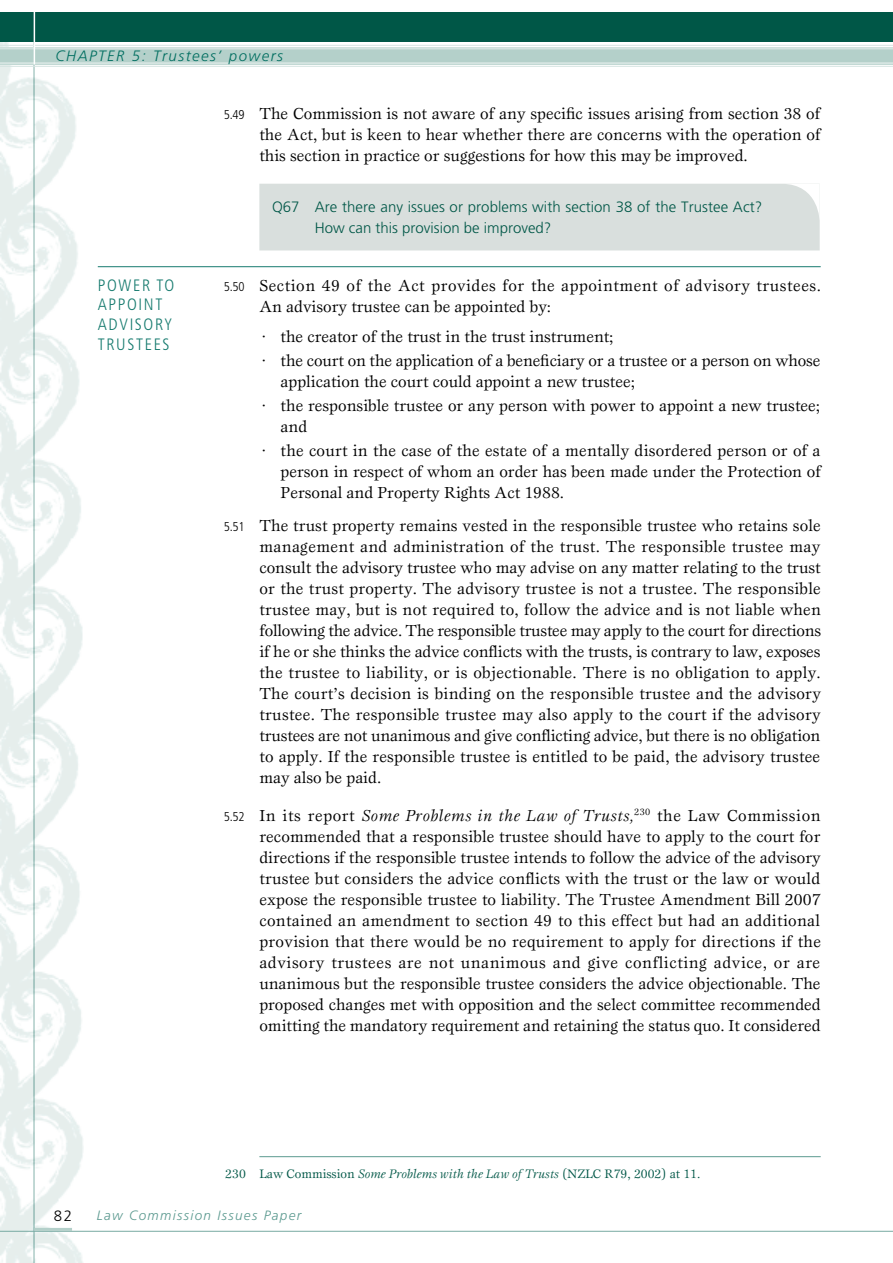
<style>
.page{position:relative;width:893px;height:1263px;background:#fff}
.page>*{position:absolute;margin:0;border:0;box-sizing:border-box;transform-origin:0 0}
.t1{font:16.5px/21px "Esprit Maori";color:#000}
.t2{font:16.5px/21px "Esprit Maori";letter-spacing:.03em;color:#000}
.t3{font:300 condensed 16.5px/19.8px "Frutiger";letter-spacing:.1em;color:#177b6f}
.t4{font:300 15px/21px "Frutiger Maori";letter-spacing:.005em;color:#005747}
.t5{font:italic 300 15px "Frutiger Maori";letter-spacing:.1em;color:#006e60}
.t6{font:300 15px "Frutiger";color:#000}
.t7{font:italic 300 13.5px "Frutiger Maori";letter-spacing:.1em;color:#5c9a90}
.t8{font:12.75px "Esprit Maori";color:#005747}
.s1{font-family:"Frutiger";font-weight:300;font-stretch:condensed;font-size:12.75px}
.s2{font-style:italic}
.s3{color:#005847}
</style>
<div class="page">
<img style="left:0;top:42px;width:84px;height:1221px">
<div style="left:0;top:12px;width:893px;height:30px;background:#005747"></div>
<svg style="left:0;top:45px;width:893px;height:22px;background:#c4dad5"></svg>
<hr style="left:34px;top:8px;width:1px;height:56px;background:#fff">
<div style="left:259px;top:184px;width:561px;height:66px;background:#d9dfdd"></div>
<hr style="left:259px;top:1156px;width:562px;height:1px;background:#5c9a90">
<hr style="left:98px;top:266px;width:723px;height:1px;background:#177b6f">
<hr style="left:0;top:1231px;width:893px;height:1px;background:#78aaa3">
<hr style="left:34px;top:1228px;width:38px;height:3px;background:#b4d0ca">
<p class="t5" style="left:56px;top:48px;width:229px">CHAPTER 5: Trustees’ powers</p>
<p class="t3" style="left:98px;top:275px;width:78px">POWER TO<br>APPOI NT<br>ADVI SORY<br>TRUSTEES</p>
<p class="t1" style="left:259px;top:102px;width:563px;text-align:justify;text-indent:-36px"><span class="s1">5.49</span> The Commission is not aware of any specific issues arising from section 38 of the Act, but is keen to hear whether there are concerns with the operation of this section in practice or suggestions for how this may be improved.</p>
<p class="t4" style="left:315px;top:197px;width:449px;text-indent:-43px">Q67 Are there any issues or problems with section 38 of the Trustee Act?<br>How can this provision be improved?</p>
<p class="t2" style="left:259px;top:275px;width:563px;text-indent:-36px"><span class="s1">5.50</span> Section 49 of the Act provides for the appointment of advisory trustees.<br>An advisory trustee can be appointed by:</p>
<p class="t1" style="left:259px;top:324px;width:563px;line-height:24.2px">· the creator of the trust in the trust instrument;<br>· the court on the application of a beneficiary or a trustee or a person on whose</p>
<p class="t1" style="left:259px;top:369px;width:562px;line-height:24.2px;text-indent:21px">application the court could appoint a new trustee;<br>· the responsible trustee or any person with power to appoint a new trustee;</p>
<p class="t1" style="left:259px;top:414px;width:563px;line-height:24.2px;text-indent:21px">and<br>· the court in the case of the estate of a mentally disordered person or of a</p>
<p class="t1" style="left:281px;top:461px;width:542px">person in respect of whom an order has been made under the Protection of<br>Personal and Property Rights Act 1988.</p>
<p class="t1" style="left:259px;top:515px;width:563px;text-align:justify;text-indent:-36px"><span class="s1">5.51</span> The trust property remains vested in the responsible trustee who retains sole management and administration of the trust. The responsible trustee may consult the advisory trustee who may advise on any matter relating to the trust or the trust property. The advisory trustee is not a trustee. The responsible trustee may, but is not required to, follow the advice and is not liable when following the advice. The responsible trustee may apply to the court for directions if he or she thinks the advice conflicts with the trusts, is contrary to law, exposes the trustee to liability, or is objectionable. There is no obligation to apply.<br>The court’s decision is binding on the responsible trustee and the advisory trustee. The responsible trustee may also apply to the court if the advisory trustees are not unanimous and give conflicting advice, but there is no obligation to apply. If the responsible trustee is entitled to be paid, the advisory trustee may also be paid.</p>
<p class="t1" style="left:259px;top:805px;width:563px;text-align:justify;text-indent:-36px"><span class="s1">5.52</span> In its report <span class="s2">Some Problems in the Law of Trusts,</span><sup>230</sup> the Law Commission recommended that a responsible trustee should have to apply to the court for directions if the responsible trustee intends to follow the advice of the advisory trustee but considers the advice conflicts with the trust or the law or would expose the responsible trustee to liability. The Trustee Amendment Bill 2007 contained an amendment to section 49 to this effect but had an additional provision that there would be no requirement to apply for directions if the advisory trustees are not unanimous and give conflicting advice, or are unanimous but the responsible trustee considers the advice objectionable. The proposed changes met with opposition and the select committee recommended omitting the mandatory requirement and retaining the status quo. It considered</p>
<p class="t8" style="left:225px;top:1166px;width:477px"><span class="s3">230</span> Law Commission <span class="s2">Some Problems with the Law of Trusts</span> (NZLC R79, 2002) at 11.</p>
<p class="t6" style="left:54px;top:1207px;width:20px">82</p>
<p class="t7" style="left:97px;top:1207px;width:206px">Law Commission Issues Paper</p>
</div>
